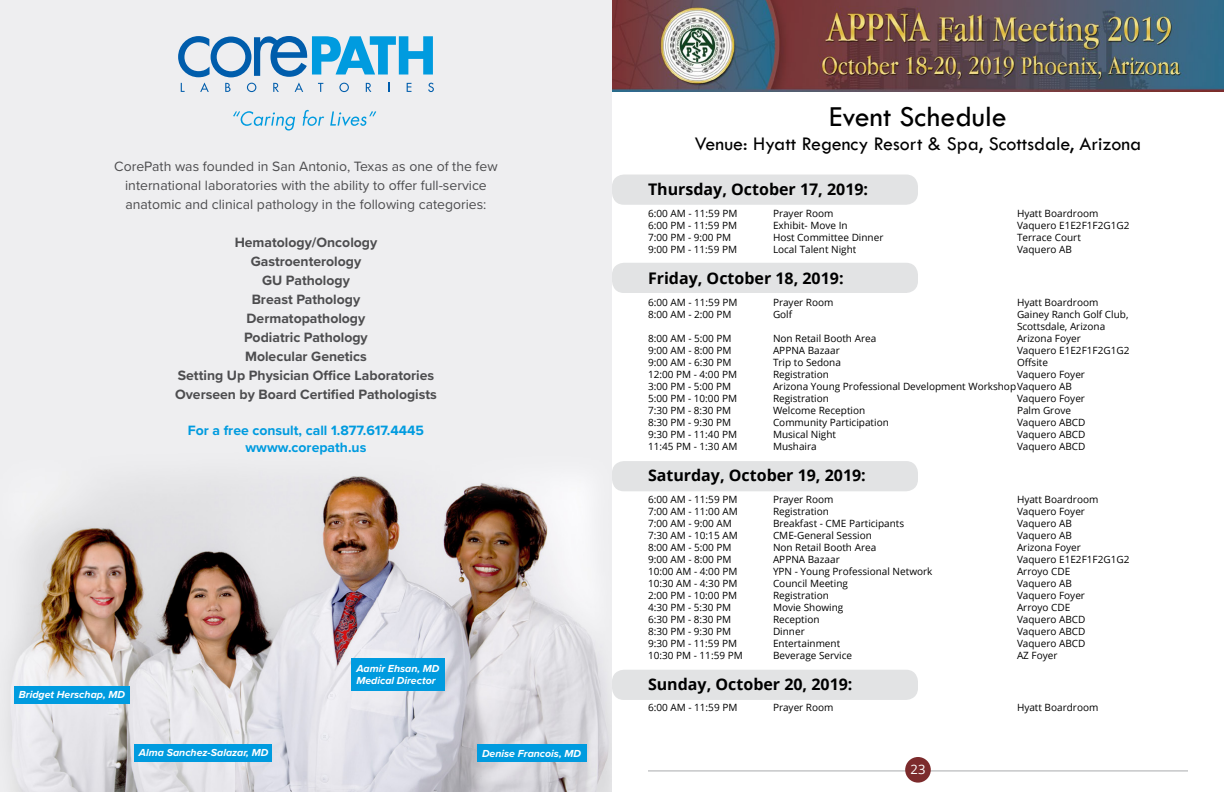
<style>
.page{position:relative;width:1224px;height:792px;background:#fff}
.page>*{position:absolute;margin:0;border:0;box-sizing:border-box;transform-origin:0 0}
.t1{font:30px "Tw Cen";color:#000}
.t2{font:20px "Tw Cen";color:#000}
.t3{font:700 16px "Open Sans";color:#000}
.t4{font:700 14px/19px "Proxima Nova";color:#4d4d4f;text-align:center}
.t5{font:14px/19px "Proxima Nova";color:#4d4d4f;text-align:center}
.t6{font:700 14px/16.8px "Proxima Nova";color:#009bdf;text-align:center}
.t7{font:13px "Open Sans";color:#fff}
.t8{font:italic 700 10.6px/12px "Proxima Nova";color:#fff}
.t9{font:10px/12px "Open Sans";color:#000}
</style>
<div class="page">
<hr style="left:648px;top:771px;width:540px;height:1px;background:#a9abae">
<img style="left:612px;top:0;width:612px;height:91px">
<div style="left:905px;top:757px;width:26px;height:26px;background:#7c2b2c;border-radius:50%"></div>
<div style="left:0;top:0;width:612px;height:792px;background:#eeeef0"></div>
<img style="left:10px;top:476px;width:602px;height:316px">
<div style="left:14px;top:686px;width:116px;height:18px;background:#009bdf"></div>
<div style="left:134px;top:744px;width:138px;height:18px;background:#009bdf"></div>
<div style="left:477px;top:744px;width:109px;height:18px;background:#009bdf"></div>
<div style="left:351px;top:658px;width:94px;height:33px;background:#009bdf"></div>
<svg style="left:233px;top:111px;width:62px;height:20px"></svg>
<svg style="left:303px;top:110px;width:21px;height:16px"></svg>
<svg style="left:330px;top:111px;width:46px;height:15px"></svg>
<svg style="left:178px;top:36px;width:256px;height:56px"></svg>
<div style="left:612px;top:670px;width:306px;height:30px;background:#e2e3e4;border-radius:12px"></div>
<div style="left:612px;top:461px;width:306px;height:30px;background:#e2e3e4;border-radius:12px"></div>
<div style="left:612px;top:263px;width:306px;height:30px;background:#e2e3e4;border-radius:12px"></div>
<div style="left:612px;top:175px;width:306px;height:30px;background:#e2e3e4;border-radius:12px"></div>
<h3 class="t5" style="left:114px;top:156px;width:385px">CorePath was founded in San Antonio, Texas as one of the few international laboratories with the ability to offer full-service anatomic and clinical pathology in the following categories:</h3>
<h3 class="t4" style="left:175px;top:233px;width:263px">Hematology/Oncology<br>Gastroenterology<br>GU Pathology<br>Breast Pathology<br>Dermatopathology<br>Podiatric Pathology<br>Molecular Genetics<br>Setting Up Physician Office Laboratories<br>Overseen by Board Certified Pathologists</h3>
<h3 class="t6" style="left:188px;top:422px;width:238px">For a free consult, call 1.877.617.4445 wwww.corepath.us</h3>
<p class="t8" style="left:19px;top:689px;width:108px">Bridget Herschap, MD</p>
<p class="t8" style="left:356px;top:663px;width:85px">Aamir Ehsan, MD<br>Medical Director</p>
<p class="t8" style="left:139px;top:746px;width:131px">Alma Sanchez-Salazar, MD</p>
<p class="t8" style="left:482px;top:748px;width:100px">Denise Francois, MD</p>
<h1 class="t1" style="left:829px;top:98px;width:179px">Event Schedule</h1>
<h2 class="t2" style="left:695px;top:131px;width:448px">Venue: Hyatt Regency Resort &amp; Spa, Scottsdale, Arizona</h2>
<h3 class="t3" style="left:648px;top:178px;width:222px">Thursday, October 17, 2019:</h3>
<p class="t9" style="left:648px;top:207px;width:91px">6:00 AM - 11:59 PM</p>
<p class="t9" style="left:773px;top:207px;width:62px">Prayer Room</p>
<p class="t9" style="left:1017px;top:207px;width:83px">Hyatt Boardroom</p>
<p class="t9" style="left:648px;top:219px;width:91px">6:00 PM - 11:59 PM</p>
<p class="t9" style="left:773px;top:219px;width:76px">Exhibit- Move In</p>
<p class="t9" style="left:1017px;top:219px;width:114px">Vaquero E1E2F1F2G1G2</p>
<p class="t9" style="left:648px;top:231px;width:85px">7:00 PM - 9:00 PM</p>
<p class="t9" style="left:773px;top:231px;width:112px">Host Committee Dinner</p>
<p class="t9" style="left:1017px;top:231px;width:65px">Terrace Court</p>
<p class="t9" style="left:648px;top:243px;width:91px">9:00 PM - 11:59 PM</p>
<p class="t9" style="left:773px;top:243px;width:85px">Local Talent Night</p>
<p class="t9" style="left:1017px;top:243px;width:56px">Vaquero AB</p>
<h3 class="t3" style="left:648px;top:267px;width:197px">Friday, October 18, 2019:</h3>
<p class="t9" style="left:648px;top:296px;width:91px">6:00 AM - 11:59 PM</p>
<p class="t9" style="left:773px;top:296px;width:62px">Prayer Room</p>
<p class="t9" style="left:1017px;top:296px;width:83px">Hyatt Boardroom</p>
<p class="t9" style="left:648px;top:308px;width:85px">8:00 AM - 2:00 PM</p>
<p class="t9" style="left:773px;top:308px;width:21px">Golf</p>
<p class="t9" style="left:1017px;top:308px;width:113px">Gainey Ranch Golf Club,<br>Scottsdale, Arizona</p>
<p class="t9" style="left:648px;top:332px;width:85px">8:00 AM - 5:00 PM</p>
<p class="t9" style="left:773px;top:332px;width:105px">Non Retail Booth Area</p>
<p class="t9" style="left:1017px;top:332px;width:65px">Arizona Foyer</p>
<p class="t9" style="left:648px;top:344px;width:85px">9:00 AM - 8:00 PM</p>
<p class="t9" style="left:773px;top:344px;width:68px">APPNA Bazaar</p>
<p class="t9" style="left:1017px;top:344px;width:114px">Vaquero E1E2F1F2G1G2</p>
<p class="t9" style="left:648px;top:356px;width:85px">9:00 AM - 6:30 PM</p>
<p class="t9" style="left:773px;top:356px;width:70px">Trip to Sedona</p>
<p class="t9" style="left:1017px;top:356px;width:33px">Offsite</p>
<p class="t9" style="left:648px;top:368px;width:91px">12:00 PM - 4:00 PM</p>
<p class="t9" style="left:773px;top:368px;width:57px">Registration</p>
<p class="t9" style="left:1017px;top:368px;width:70px">Vaquero Foyer</p>
<p class="t9" style="left:648px;top:380px;width:85px">3:00 PM - 5:00 PM</p>
<p class="t9" style="left:773px;top:380px;width:300px">Arizona Young Professional Development WorkshopVaquero AB</p>
<p class="t9" style="left:648px;top:392px;width:91px">5:00 PM - 10:00 PM</p>
<p class="t9" style="left:773px;top:392px;width:57px">Registration</p>
<p class="t9" style="left:1017px;top:392px;width:70px">Vaquero Foyer</p>
<p class="t9" style="left:648px;top:404px;width:85px">7:30 PM - 8:30 PM</p>
<p class="t9" style="left:773px;top:404px;width:94px">Welcome Reception</p>
<p class="t9" style="left:1017px;top:404px;width:56px">Palm Grove</p>
<p class="t9" style="left:648px;top:416px;width:85px">8:30 PM - 9:30 PM</p>
<p class="t9" style="left:773px;top:416px;width:117px">Community Participation</p>
<p class="t9" style="left:1017px;top:416px;width:70px">Vaquero ABCD</p>
<p class="t9" style="left:648px;top:428px;width:91px">9:30 PM - 11:40 PM</p>
<p class="t9" style="left:773px;top:428px;width:65px">Musical Night</p>
<p class="t9" style="left:1017px;top:428px;width:70px">Vaquero ABCD</p>
<p class="t9" style="left:648px;top:440px;width:91px">11:45 PM - 1:30 AM</p>
<p class="t9" style="left:773px;top:440px;width:45px">Mushaira</p>
<p class="t9" style="left:1017px;top:440px;width:70px">Vaquero ABCD</p>
<h3 class="t3" style="left:648px;top:464px;width:219px">Saturday, October 19, 2019:</h3>
<p class="t9" style="left:648px;top:493px;width:91px">6:00 AM - 11:59 PM</p>
<p class="t9" style="left:773px;top:493px;width:62px">Prayer Room</p>
<p class="t9" style="left:1017px;top:493px;width:83px">Hyatt Boardroom</p>
<p class="t9" style="left:648px;top:505px;width:91px">7:00 AM - 11:00 AM</p>
<p class="t9" style="left:773px;top:505px;width:57px">Registration</p>
<p class="t9" style="left:1017px;top:505px;width:70px">Vaquero Foyer</p>
<p class="t9" style="left:648px;top:517px;width:85px">7:00 AM - 9:00 AM</p>
<p class="t9" style="left:773px;top:517px;width:133px">Breakfast - CME Participants</p>
<p class="t9" style="left:1017px;top:517px;width:56px">Vaquero AB</p>
<p class="t9" style="left:648px;top:529px;width:91px">7:30 AM - 10:15 AM</p>
<p class="t9" style="left:773px;top:529px;width:100px">CME-General Session</p>
<p class="t9" style="left:1017px;top:529px;width:56px">Vaquero AB</p>
<p class="t9" style="left:648px;top:541px;width:85px">8:00 AM - 5:00 PM</p>
<p class="t9" style="left:773px;top:541px;width:105px">Non Retail Booth Area</p>
<p class="t9" style="left:1017px;top:541px;width:65px">Arizona Foyer</p>
<p class="t9" style="left:648px;top:553px;width:85px">9:00 AM - 8:00 PM</p>
<p class="t9" style="left:773px;top:553px;width:68px">APPNA Bazaar</p>
<p class="t9" style="left:1017px;top:553px;width:114px">Vaquero E1E2F1F2G1G2</p>
<p class="t9" style="left:648px;top:565px;width:91px">10:00 AM - 4:00 PM</p>
<p class="t9" style="left:773px;top:565px;width:161px">YPN - Young Professional Network</p>
<p class="t9" style="left:1017px;top:565px;width:55px">Arroyo CDE</p>
<p class="t9" style="left:648px;top:577px;width:91px">10:30 AM - 4:30 PM</p>
<p class="t9" style="left:773px;top:577px;width:76px">Council Meeting</p>
<p class="t9" style="left:1017px;top:577px;width:56px">Vaquero AB</p>
<p class="t9" style="left:648px;top:589px;width:91px">2:00 PM - 10:00 PM</p>
<p class="t9" style="left:773px;top:589px;width:57px">Registration</p>
<p class="t9" style="left:1017px;top:589px;width:70px">Vaquero Foyer</p>
<p class="t9" style="left:648px;top:601px;width:85px">4:30 PM - 5:30 PM</p>
<p class="t9" style="left:773px;top:601px;width:72px">Movie Showing</p>
<p class="t9" style="left:1017px;top:601px;width:55px">Arroyo CDE</p>
<p class="t9" style="left:648px;top:613px;width:85px">6:30 PM - 8:30 PM</p>
<p class="t9" style="left:773px;top:613px;width:48px">Reception</p>
<p class="t9" style="left:1017px;top:613px;width:70px">Vaquero ABCD</p>
<p class="t9" style="left:648px;top:625px;width:85px">8:30 PM - 9:30 PM</p>
<p class="t9" style="left:773px;top:625px;width:33px">Dinner</p>
<p class="t9" style="left:1017px;top:625px;width:70px">Vaquero ABCD</p>
<p class="t9" style="left:648px;top:637px;width:91px">9:30 PM - 11:59 PM</p>
<p class="t9" style="left:773px;top:637px;width:69px">Entertainment</p>
<p class="t9" style="left:1017px;top:637px;width:70px">Vaquero ABCD</p>
<p class="t9" style="left:648px;top:649px;width:96px">10:30 PM - 11:59 PM</p>
<p class="t9" style="left:773px;top:649px;width:81px">Beverage Service</p>
<p class="t9" style="left:1017px;top:649px;width:42px">AZ Foyer</p>
<h3 class="t3" style="left:648px;top:673px;width:206px">Sunday, October 20, 2019:</h3>
<p class="t9" style="left:648px;top:702px;width:91px">6:00 AM - 11:59 PM</p>
<p class="t9" style="left:773px;top:702px;width:62px">Prayer Room</p>
<p class="t9" style="left:1017px;top:702px;width:83px">Hyatt Boardroom</p>
<h3 class="t7" style="left:911px;top:760px;width:16px">23</h3>
</div>
